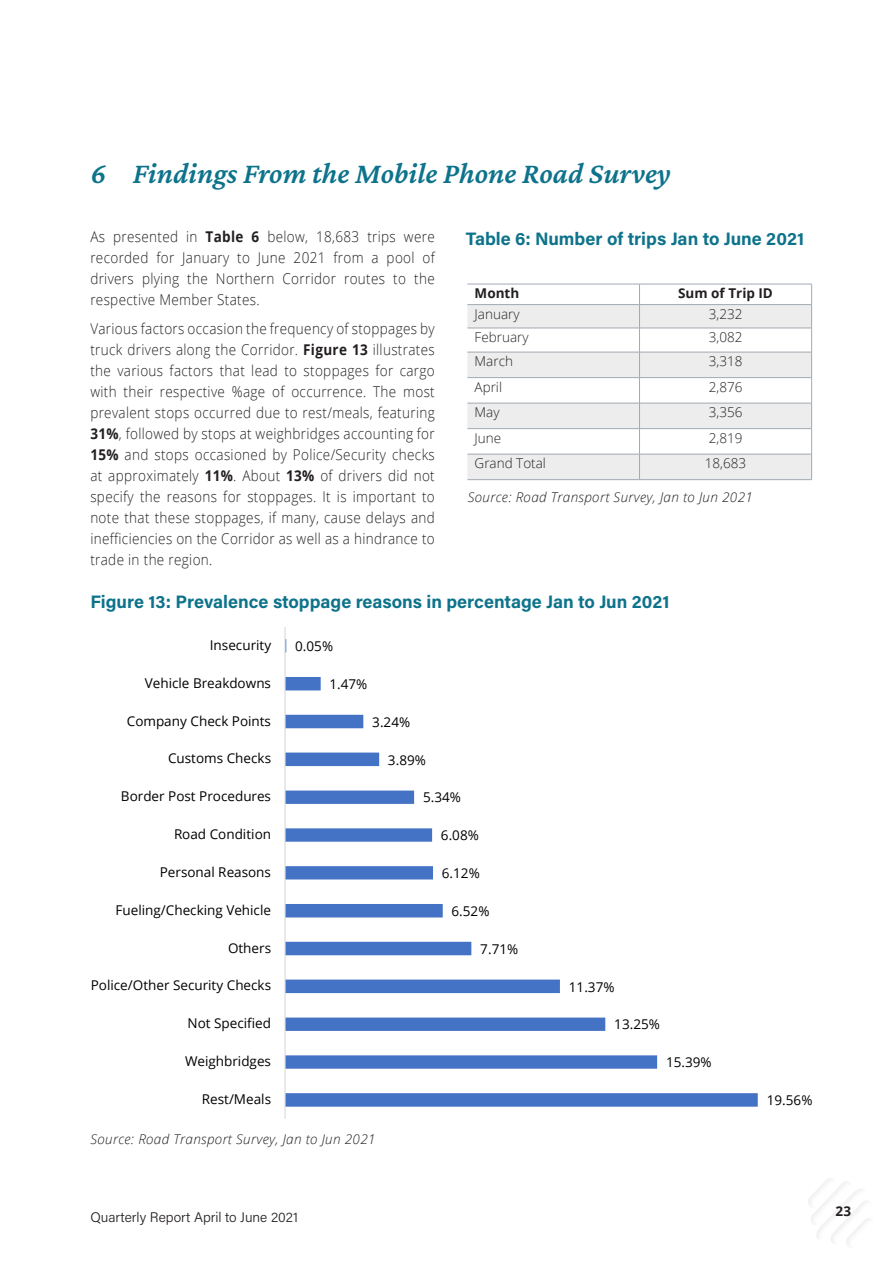
<style>
.page{position:relative;width:893px;height:1263px;background:#fff}
.page>*{position:absolute;margin:0;border:0;box-sizing:border-box;transform-origin:0 0}
.Heading_1{font:italic 600 30px "Crimson Pro";color:#0d738b}
.Figure_Caption{font:700 18px "Acumin Pro";color:#0d738b}
.Table_Caption{font:700 18px "Acumin Pro";color:#0d738b}
.t1{font:300 14.85px/21px "Open Sans";letter-spacing:.025em;color:#231f20;text-align:justify;scale:.91 1}
.t2{font:13.5px "Open Sans";color:#000}
.Sources{font:italic 300 13.5px "Open Sans";letter-spacing:.025em;color:#231f20}
.t3{font:300 13.5px "Open Sans";color:#231f20}
.t4{font:300 13.5px "Acumin Pro";color:#231f20}
.t5{font:300 13.5px "Open Sans";color:#202122}
.t6{font:700 13.5px "Open Sans";color:#231f20}
.s1{font-weight:700}
</style>
<div class="page">
<svg style="left:808px;top:1178px;width:61px;height:68px"></svg>
<svg style="left:467px;top:305px;width:344px;height:174px;fill:#ededed"></svg>
<hr style="left:467px;top:284px;width:172px;height:1px;background:#a2a9b1">
<hr style="left:639px;top:284px;width:173px;height:1px;background:#a2a9b1">
<hr style="left:467px;top:304px;width:172px;height:1px;background:#a2a9b1">
<hr style="left:639px;top:304px;width:173px;height:1px;background:#a2a9b1">
<hr style="left:467px;top:328px;width:172px;height:1px;background:#a2a9b1">
<hr style="left:639px;top:328px;width:173px;height:1px;background:#a2a9b1">
<hr style="left:467px;top:352px;width:172px;height:1px;background:#a2a9b1">
<hr style="left:639px;top:352px;width:173px;height:1px;background:#a2a9b1">
<hr style="left:467px;top:377px;width:172px;height:1px;background:#a2a9b1">
<hr style="left:639px;top:377px;width:173px;height:1px;background:#a2a9b1">
<hr style="left:467px;top:403px;width:172px;height:1px;background:#a2a9b1">
<hr style="left:639px;top:403px;width:173px;height:1px;background:#a2a9b1">
<hr style="left:467px;top:428px;width:172px;height:1px;background:#a2a9b1">
<hr style="left:639px;top:428px;width:173px;height:1px;background:#a2a9b1">
<hr style="left:467px;top:454px;width:172px;height:1px;background:#a2a9b1">
<hr style="left:639px;top:454px;width:173px;height:1px;background:#a2a9b1">
<svg style="left:639px;top:284px;width:1px;height:195px"></svg>
<svg style="left:811px;top:284px;width:1px;height:195px"></svg>
<hr style="left:467px;top:479px;width:172px;height:1px;background:#a2a9b1">
<hr style="left:639px;top:479px;width:173px;height:1px;background:#a2a9b1">
<svg style="left:286px;top:639px;width:472px;height:468px"></svg>
<hr style="left:284px;top:627px;width:2px;height:492px;background:#d9d9d9">
<p class="Heading_1" style="left:90px;top:154px;width:582px">6 Findings From the Mobile Phone Road Survey</p>
<p class="t1" style="left:90px;top:225px;width:380px">As presented in <span class="s1">Table 6</span> below, 18,683 trips were recorded for January to June 2021 from a pool of drivers plying the Northern Corridor routes to the respective Member States.</p>
<p class="t1" style="left:90px;top:318px;width:380px">Various factors occasion the frequency of stoppages by truck drivers along the Corridor. <span class="s1">Figure 13</span> illustrates the various factors that lead to stoppages for cargo with their respective %age of occurrence. The most prevalent stops occurred due to rest/meals, featuring <span class="s1">31%</span>, followed by stops at weighbridges accounting for <span class="s1">15%</span> and stops occasioned by Police/Security checks at approximately <span class="s1">11%</span>. About <span class="s1">13%</span> of drivers did not specify the reasons for stoppages. It is important to note that these stoppages, if many, cause delays and inefficiencies on the Corridor as well as a hindrance to trade in the region.</p>
<p class="Table_Caption" style="left:466px;top:226px;width:340px">Table 6: Number of trips Jan to June 2021</p>
<p class="t6" style="left:475px;top:284px;width:46px">Month</p>
<p class="t6" style="left:678px;top:284px;width:96px">Sum of Trip ID</p>
<p class="t5" style="left:475px;top:304px;width:47px">January</p>
<p class="t3" style="left:709px;top:304px;width:35px">3,232</p>
<p class="t5" style="left:475px;top:328px;width:56px">February</p>
<p class="t3" style="left:709px;top:328px;width:35px">3,082</p>
<p class="t3" style="left:475px;top:352px;width:40px">March</p>
<p class="t3" style="left:709px;top:352px;width:35px">3,318</p>
<p class="t3" style="left:475px;top:377px;width:29px">April</p>
<p class="t3" style="left:709px;top:377px;width:35px">2,876</p>
<p class="t3" style="left:475px;top:403px;width:27px">May</p>
<p class="t3" style="left:709px;top:403px;width:35px">3,356</p>
<p class="t3" style="left:475px;top:428px;width:28px">June</p>
<p class="t3" style="left:709px;top:428px;width:35px">2,819</p>
<p class="t5" style="left:475px;top:454px;width:73px">Grand Total</p>
<p class="t3" style="left:705px;top:454px;width:43px">18,683</p>
<p class="Sources" style="left:468px;top:488px;width:287px">Source: Road Transport Survey, Jan to Jun 2021</p>
<p class="Figure_Caption" style="left:90px;top:589px;width:581px">Figure 13: Prevalence stoppage reasons in percentage Jan to Jun 2021</p>
<p class="t2" style="left:210px;top:636px;width:63px">Insecurity</p>
<p class="t2" style="left:145px;top:673px;width:128px">Vehicle Breakdowns</p>
<p class="t2" style="left:127px;top:711px;width:146px">Company Check Points</p>
<p class="t2" style="left:168px;top:749px;width:105px">Customs Checks</p>
<p class="t2" style="left:121px;top:787px;width:152px">Border Post Procedures</p>
<p class="t2" style="left:174px;top:825px;width:99px">Road Condition</p>
<p class="t2" style="left:160px;top:863px;width:113px">Personal Reasons</p>
<p class="t2" style="left:116px;top:900px;width:157px">Fueling/Checking Vehicle</p>
<p class="t2" style="left:228px;top:938px;width:45px">Others</p>
<p class="t2" style="left:91px;top:976px;width:182px">Police/Other Security Checks</p>
<p class="t2" style="left:188px;top:1014px;width:85px">Not Specified</p>
<p class="t2" style="left:185px;top:1052px;width:88px">Weighbridges</p>
<p class="t2" style="left:202px;top:1090px;width:71px">Rest/Meals</p>
<p class="t2" style="left:295px;top:637px;width:39px">0.05%</p>
<p class="t2" style="left:329px;top:675px;width:39px">1.47%</p>
<p class="t2" style="left:372px;top:713px;width:39px">3.24%</p>
<p class="t2" style="left:388px;top:750px;width:39px">3.89%</p>
<p class="t2" style="left:423px;top:788px;width:39px">5.34%</p>
<p class="t2" style="left:441px;top:826px;width:39px">6.08%</p>
<p class="t2" style="left:442px;top:864px;width:39px">6.12%</p>
<p class="t2" style="left:452px;top:902px;width:39px">6.52%</p>
<p class="t2" style="left:480px;top:940px;width:39px">7.71%</p>
<p class="Sources" style="left:90px;top:1130px;width:287px">Source: Road Transport Survey, Jan to Jun 2021</p>
<p class="t4" style="left:90px;top:1208px;width:209px">Quarterly Report April to June 2021</p>
<p class="t2" style="left:569px;top:977px;width:47px">11.37%</p>
<p class="t2" style="left:614px;top:1015px;width:47px">13.25%</p>
<p class="t2" style="left:666px;top:1053px;width:47px">15.39%</p>
<p class="t2" style="left:767px;top:1091px;width:47px">19.56%</p>
<p class="t6" style="left:836px;top:1201px;width:17px">23</p>
</div>
